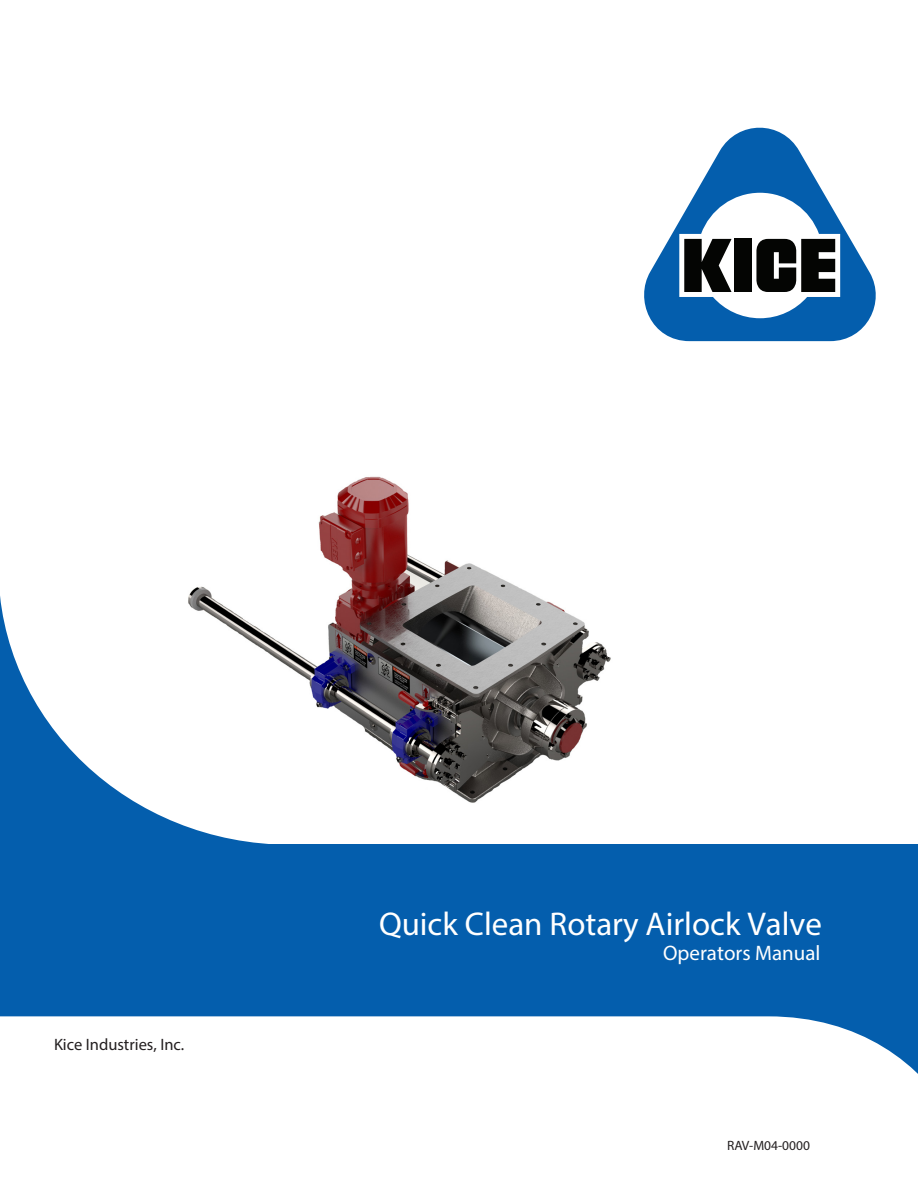
<style>
.page{position:relative;width:918px;height:1188px;background:#fff}
.page>*{position:absolute;margin:0;border:0;box-sizing:border-box;transform-origin:0 0}
.t1{font:700 33px "Proxima Nova";color:#fff}
.t2{font:21px "Proxima Nova";color:#fff}
.t3{font:700 16.5px "Proxima Nova";color:#231f20}
.N-Paragraph{font:13.5px "Myriad Pro";color:#231f20}
</style>
<div class="page">
<div style="left:0;top:845px;width:918px;height:322px;background:#045ead"></div>
<svg style="left:644px;top:127px;width:232px;height:214px"></svg>
<svg style="left:684px;top:239px;width:48px;height:53px"></svg>
<div style="left:734px;top:239px;width:17px;height:53px;background:#040503"></div>
<svg style="left:0;top:596px;width:291px;height:249px"></svg>
<div style="left:0;top:1016px;width:918px;height:151px;background:#fff"></div>
<img style="left:183px;top:476px;width:428px;height:330px">
<p class="t3" style="left:54px;top:1035px;width:132px">Kice Industries, Inc.</p>
<p class="t1" style="left:379px;top:903px;width:444px">Quick Clean Rotary Airlock Valve</p>
<p class="t2" style="left:663px;top:940px;width:159px">Operators Manual</p>
<p class="N-Paragraph" style="left:727px;top:1137px;width:84px">RAV-M04-0000</p>
</div>
